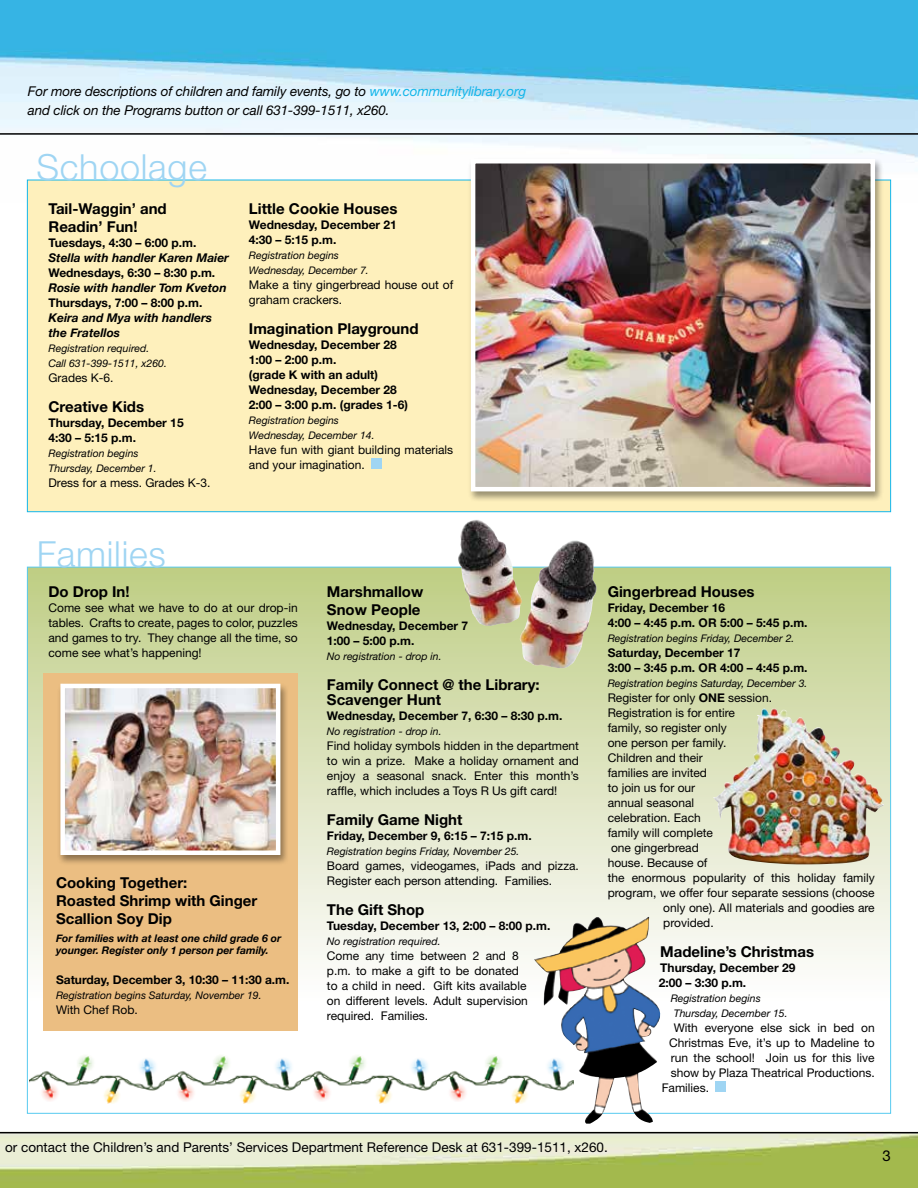
<style>
.page{position:relative;width:918px;height:1188px;background:#fff}
.page>*{position:absolute;margin:0;border:0;box-sizing:border-box;transform-origin:0 0}
.t1{font:300 36px "Helvetica Neue";letter-spacing:.02em;color:#9fd5f3}
.t2{font:700 15px/18px "Helvetica Neue";color:#000}
.t3{font:15px "Helvetica Neue";color:#000}
.t4{font:italic 13.5px/19.5px "Helvetica Neue";letter-spacing:-.01em;color:#000}
.t5{font:13.5px "Helvetica Neue";color:#000}
.t6{font:12px/15px "Helvetica Neue";color:#000}
.t7{font:700 12px/15px "Helvetica Neue";color:#000}
.t8{font:italic 700 12px/15px "Helvetica Neue";color:#000}
.t9{font:italic 10.5px/15px "Helvetica Neue";color:#000}
.t10{font:italic 700 10.5px/12px "Helvetica Neue";color:#000}
.s1{color:#13b6ea}
.s2{font-weight:700}
</style>
<div class="page">
<img style="left:0;top:1133px;width:918px;height:55px">
<img style="left:0;top:0;width:918px;height:202px">
<hr style="left:0;top:1132px;width:918px;height:1px;background:#000">
<hr style="left:0;top:133px;width:918px;height:2px;background:#000">
<div style="left:27px;top:567px;width:864px;height:546px;background:linear-gradient(to bottom,#c2cf8b,#fff)"></div>
<div style="left:43px;top:673px;width:255px;height:357px;background:#ebbe82"></div>
<div style="left:27px;top:180px;width:864px;height:332px;background:#fef0bc;border:1px solid #13b6ea"></div>
<div style="left:57px;top:682px;width:232px;height:184px;background:#000;opacity:.4"></div>
<img style="left:65px;top:689px;width:210px;height:161px">
<div style="left:60px;top:684px;width:220px;height:171px;border:4px solid #fff"></div>
<div style="left:467px;top:158px;width:417px;height:344px;background:#000;opacity:.4"></div>
<img style="left:476px;top:164px;width:394px;height:322px">
<div style="left:471px;top:159px;width:404px;height:332px;border:4px solid #fff"></div>
<div style="left:716px;top:1081px;width:10px;height:11px;background:#9fd5f3"></div>
<div style="left:371px;top:459px;width:11px;height:10px;background:#9fd5f3"></div>
<img style="left:713px;top:709px;width:172px;height:156px">
<img style="left:534px;top:917px;width:127px;height:207px">
<img style="left:30px;top:1052px;width:544px;height:52px">
<img style="left:519px;top:540px;width:78px;height:128px">
<img style="left:457px;top:520px;width:65px;height:106px">
<p class="t4" style="left:28px;top:81px;width:500px">For more descriptions of children and family events, go to <span class="s1">www.communitylibrary.org </span>and click on the Programs button or call 631-399-1511, x260.</p>
<h1 class="t1" style="left:37px;top:145px;width:172px">Schoolage</h1>
<p class="t2" style="left:49px;top:199px;width:120px">Tail-Waggin’ and<br>Readin’ Fun!</p>
<p class="t7" style="left:49px;top:235px;width:149px">Tuesdays, 4:30 – 6:00 p.m.</p>
<p class="t8" style="left:49px;top:251px;width:182px">Stella with handler Karen Maier</p>
<p class="t7" style="left:49px;top:265px;width:168px">Wednesdays, 6:30 – 8:30 p.m.</p>
<p class="t8" style="left:49px;top:281px;width:180px">Rosie with handler Tom Kveton</p>
<p class="t7" style="left:49px;top:295px;width:155px">Thursdays, 7:00 – 8:00 p.m.</p>
<p class="t8" style="left:49px;top:311px;width:165px">Keira and Mya with handlers the Fratellos</p>
<p class="t9" style="left:49px;top:341px;width:120px">Registration required.<br>Call 631-399-1511, x260.</p>
<p class="t6" style="left:49px;top:370px;width:67px">Grades K-6.</p>
<p class="t2" style="left:49px;top:397px;width:97px">Creative Kids</p>
<p class="t7" style="left:49px;top:415px;width:137px">Thursday, December 15<br>4:30 – 5:15 p.m.</p>
<p class="t9" style="left:49px;top:446px;width:110px">Registration begins<br>Thursday, December 1.</p>
<p class="t6" style="left:49px;top:475px;width:164px">Dress for a mess. Grades K-3.</p>
<p class="t2" style="left:249px;top:199px;width:150px">Little Cookie Houses</p>
<p class="t7" style="left:249px;top:217px;width:150px">Wednesday, December 21<br>4:30 – 5:15 p.m.</p>
<p class="t9" style="left:249px;top:248px;width:121px">Registration begins<br>Wednesday, December 7.</p>
<p class="t6" style="left:249px;top:277px;width:206px">Make a tiny gingerbread house out of graham crackers.</p>
<p class="t2" style="left:249px;top:319px;width:171px">Imagination Playground</p>
<p class="t7" style="left:249px;top:337px;width:161px">Wednesday, December 28<br>1:00 – 2:00 p.m.<br>(grade K with an adult)<br>Wednesday, December 28<br>2:00 – 3:00 p.m. (grades 1-6)</p>
<p class="t9" style="left:249px;top:413px;width:127px">Registration begins<br>Wednesday, December 14.</p>
<p class="t6" style="left:249px;top:442px;width:206px">Have fun with giant building materials and your imagination.</p>
<h1 class="t1" style="left:37px;top:533px;width:131px">Families</h1>
<p class="t2" style="left:49px;top:582px;width:83px">Do Drop In!</p>
<p class="t6" style="left:49px;top:600px;width:251px;text-align:justify">Come see what we have to do at our drop-in tables. Crafts to create, pages to color, puzzles and games to try. They change all the time, so come see what’s happening!</p>
<p class="t2" style="left:56px;top:873px;width:203px">Cooking Together:<br>Roasted Shrimp with Ginger<br>Scallion Soy Dip</p>
<p class="t10" style="left:56px;top:932px;width:227px">For families with at least one child grade 6 or younger. Register only 1 person per family.</p>
<p class="t7" style="left:56px;top:971px;width:235px">Saturday, December 3, 10:30 – 11:30 a.m.</p>
<p class="t9" style="left:56px;top:987px;width:207px">Registration begins Saturday, November 19.</p>
<p class="t6" style="left:56px;top:1002px;width:83px">With Chef Rob.</p>
<p class="t2" style="left:327px;top:582px;width:98px">Marshmallow<br>Snow People</p>
<p class="t7" style="left:327px;top:617px;width:143px">Wednesday, December 7<br>1:00 – 5:00 p.m.</p>
<p class="t9" style="left:327px;top:648px;width:116px">No registration - drop in.</p>
<p class="t2" style="left:327px;top:676px;width:214px;line-height:15px">Family Connect @ the Library:<br>Scavenger Hunt</p>
<p class="t7" style="left:327px;top:707px;width:237px">Wednesday, December 7, 6:30 – 8:30 p.m.</p>
<p class="t9" style="left:327px;top:723px;width:116px">No registration - drop in.</p>
<p class="t6" style="left:327px;top:738px;width:254px;text-align:justify">Find holiday symbols hidden in the department to win a prize. Make a holiday ornament and enjoy a seasonal snack. Enter this month’s raffle, which includes a Toys R Us gift card!</p>
<p class="t2" style="left:327px;top:810px;width:137px">Family Game Night</p>
<p class="t7" style="left:327px;top:827px;width:206px">Friday, December 9, 6:15 – 7:15 p.m.</p>
<p class="t9" style="left:327px;top:843px;width:194px">Registration begins Friday, November 25.</p>
<p class="t6" style="left:327px;top:858px;width:253px">Board games, videogames, iPads and pizza.<br>Register each person attending. Families.</p>
<p class="t2" style="left:327px;top:900px;width:99px">The Gift Shop</p>
<p class="t7" style="left:327px;top:917px;width:225px">Tuesday, December 13, 2:00 – 8:00 p.m.</p>
<p class="t9" style="left:327px;top:933px;width:115px">No registration required.</p>
<p class="t6" style="left:327px;top:948px;width:203px">Come any time between 2 and 8 p.m. to make a gift to be donated to a child in need. Gift kits available on different levels. Adult supervision required. Families.</p>
<p class="t2" style="left:608px;top:582px;width:148px">Gingerbread Houses</p>
<p class="t7" style="left:608px;top:599px;width:201px">Friday, December 16<br>4:00 – 4:45 p.m. OR 5:00 – 5:45 p.m.</p>
<p class="t9" style="left:608px;top:630px;width:188px">Registration begins Friday, December 2.</p>
<p class="t7" style="left:608px;top:644px;width:201px">Saturday, December 17<br>3:00 – 3:45 p.m. OR 4:00 – 4:45 p.m.</p>
<p class="t9" style="left:608px;top:675px;width:201px">Registration begins Saturday, December 3.</p>
<p class="t6" style="left:608px;top:690px;width:166px">Register for only <span class="s2">ONE</span> session.</p>
<p class="t6" style="left:608px;top:705px;width:129px">Registration is for entire</p>
<p class="t6" style="left:608px;top:720px;width:121px">family, so register only</p>
<p class="t6" style="left:608px;top:735px;width:120px">one person per family.</p>
<p class="t6" style="left:608px;top:750px;width:97px">Children and their</p>
<p class="t6" style="left:608px;top:765px;width:101px">families are invited</p>
<p class="t6" style="left:608px;top:780px;width:89px">to join us for our</p>
<p class="t6" style="left:608px;top:795px;width:88px">annual seasonal</p>
<p class="t6" style="left:608px;top:810px;width:95px">celebration. Each</p>
<p class="t6" style="left:608px;top:825px;width:107px">family will complete</p>
<p class="t6" style="left:611px;top:840px;width:89px">one gingerbread</p>
<p class="t6" style="left:608px;top:855px;width:101px">house. Because of</p>
<p class="t6" style="left:608px;top:870px;width:269px">the enormous popularity of this holiday family</p>
<p class="t6" style="left:608px;top:885px;width:269px">program, we offer four separate sessions (choose</p>
<p class="t6" style="left:663px;top:900px;width:213px">only one). All materials and goodies are</p>
<p class="t6" style="left:663px;top:915px;width:52px">provided.</p>
<p class="t2" style="left:660px;top:942px;width:155px">Madeline’s Christmas</p>
<p class="t7" style="left:659px;top:959px;width:138px">Thursday, December 29<br>2:00 – 3:30 p.m.</p>
<p class="t9" style="left:671px;top:990px;width:118px">Registration begins<br>Thursday, December 15.</p>
<p class="t6" style="left:674px;top:1020px;width:202px">With everyone else sick in bed on</p>
<p class="t6" style="left:669px;top:1035px;width:207px">Christmas Eve, it’s up to Madeline to</p>
<p class="t6" style="left:671px;top:1050px;width:205px">run the school! Join us for this live</p>
<p class="t6" style="left:671px;top:1065px;width:205px">show by Plaza Theatrical Productions.</p>
<p class="t6" style="left:662px;top:1080px;width:49px">Families.</p>
<p class="t5" style="left:5px;top:1139px;width:604px">or contact the Children’s and Parents’ Services Department Reference Desk at 631-399-1511, x260.</p>
<p class="t3" style="left:883px;top:1147px;width:10px">3</p>
</div>
